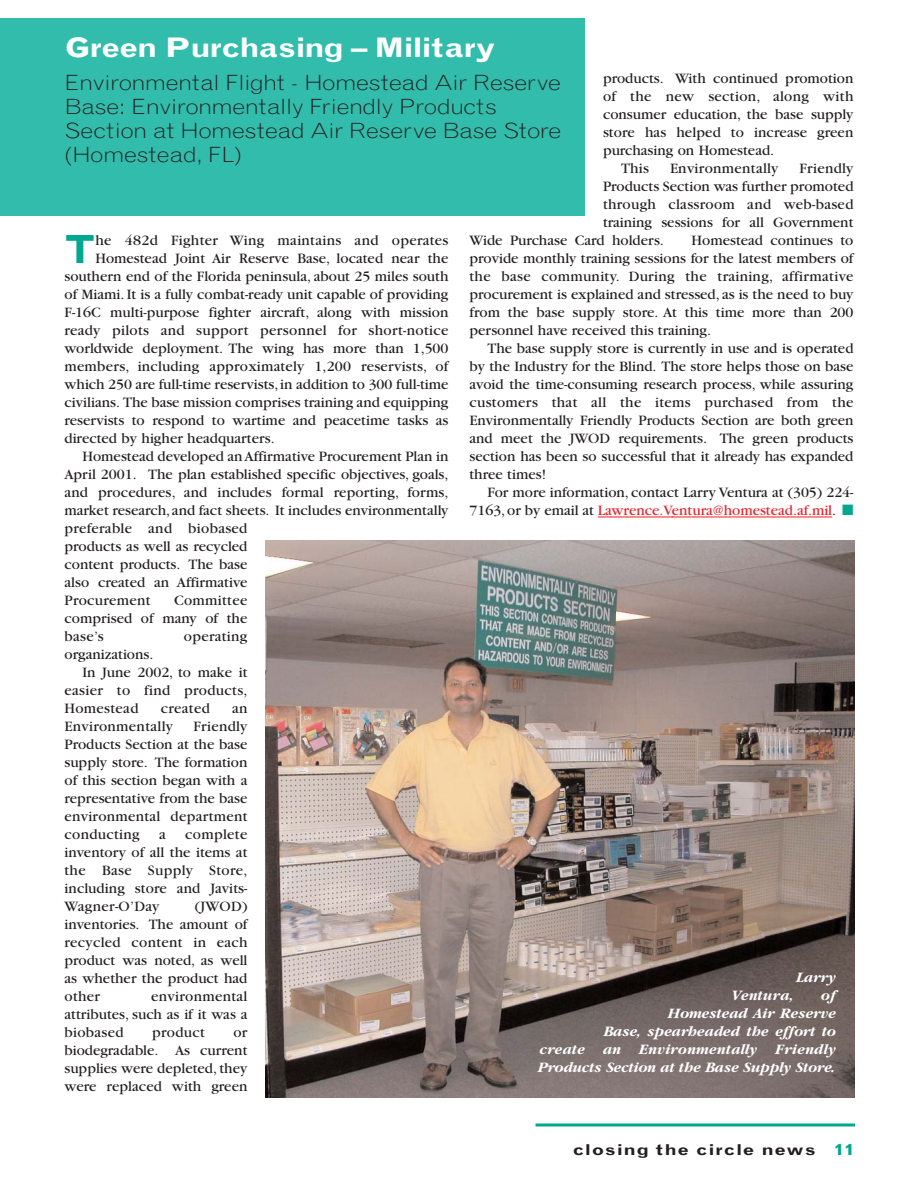
<style>
.page{position:relative;width:918px;height:1188px;background:#fff}
.page>*{position:absolute;margin:0;border:0;box-sizing:border-box;transform-origin:0 0}
.t1{font:700 38.85px "Grotesque";color:#00a890}
.t2{font:700 27px "Grotesque";letter-spacing:-.025em;color:#fff;scale:1.2 1}
.t3{font:300 21px/24px "Grotesque";letter-spacing:-.025em;color:#231f20;scale:1.2 1}
.t4{font:15px/18px "Garamond";color:#231f20;text-align:justify}
.t5{font:15px "Garamond";letter-spacing:.02em;color:#231f20}
.t6{font:italic 700 15px/18px "Garamond";letter-spacing:-.01em;color:#fff;text-align:right}
.t7{font:700 15px "Grotesque";letter-spacing:.035em;color:#231f20;scale:1.3 1}
.t8{font:italic 700 15px "Garamond";letter-spacing:.01em;color:#fff}
.t9{font:700 15px "Grotesque";color:#00a890;scale:1.3 1}
.s1{color:#ed1e25}
.s2{color:#00a890}
</style>
<div class="page">
<svg style="left:598px;top:517px;width:31px;height:1px"></svg>
<hr style="left:629px;top:517px;width:44px;height:1px;background:#ed1e25">
<hr style="left:672px;top:517px;width:34px;height:1px;background:#ed1e25">
<hr style="left:706px;top:517px;width:102px;height:1px;background:#ed1e25">
<svg style="left:808px;top:517px;width:24px;height:1px"></svg>
<div style="left:0;top:18px;width:585px;height:198px;background:#32bcab"></div>
<hr style="left:536px;top:1124px;width:319px;height:2px;background:#00a890">
<img style="left:266px;top:540px;width:589px;height:558px">
<h2 class="t2" style="left:64px;top:37px;width:361px">Green Purchasing – Military</h2>
<h3 class="t3" style="left:64px;top:72px;width:416px">Environmental Flight - Homestead Air Reserve Base: Environmentally Friendly Products Section at Homestead Air Reserve Base Store (Homestead, FL)</h3>
<p class="t4" style="left:603px;top:71px;width:252px">products. With continued promotion</p>
<p class="t5" style="left:603px;top:91px;width:252px">of the new section, along with</p>
<p class="t4" style="left:603px;top:107px;width:252px">consumer education, the base supply</p>
<p class="t4" style="left:603px;top:125px;width:252px">store has helped to increase green</p>
<p class="t4" style="left:603px;top:143px;width:173px">purchasing on Homestead.</p>
<p class="t4" style="left:621px;top:161px;width:30px">This</p>
<p class="t5" style="left:670px;top:163px;width:110px">Environmentally</p>
<p class="t5" style="left:799px;top:163px;width:56px">Friendly</p>
<p class="t4" style="left:603px;top:179px;width:252px">Products Section was further promoted</p>
<p class="t5" style="left:603px;top:199px;width:252px">through classroom and web-based</p>
<p class="t4" style="left:603px;top:215px;width:252px">training sessions for all Government</p>
<p class="t4" style="left:470px;top:233px;width:196px">Wide Purchase Card holders.</p>
<h1 class="t1" style="left:64px;top:235px;width:33px">T</h1>
<p class="t5" style="left:95px;top:235px;width:355px">he 482d Fighter Wing maintains and operates</p>
<p class="t4" style="left:470px;top:233px;width:386px;text-indent:222px">Homestead continues to provide monthly training sessions for the latest members of the base community. During the training, affirmative procurement is explained and stressed, as is the need to buy from the base supply store. At this time more than 200 personnel have received this training.</p>
<p class="t4" style="left:470px;top:341px;width:386px;text-indent:18px">The base supply store is currently in use and is operated by the Industry for the Blind. The store helps those on base avoid the time-consuming research process, while assuring customers that all the items purchased from the Environmentally Friendly Products Section are both green and meet the JWOD requirements. The green products section has been so successful that it already has expanded three times!</p>
<p class="t4" style="left:470px;top:485px;width:386px;text-align:right">For more information, contact Larry Ventura at (305) 224-<br>7163, or by email at <span class="s1">Lawrence.Ventura@homestead.af.mil</span>. <span class="s2">■</span></p>
<p class="t4" style="left:95px;top:251px;width:355px">Homestead Joint Air Reserve Base, located near the</p>
<p class="t4" style="left:64px;top:269px;width:386px">southern end of the Florida peninsula, about 25 miles south</p>
<p class="t4" style="left:64px;top:287px;width:386px">of Miami. It is a fully combat-ready unit capable of providing</p>
<p class="t4" style="left:64px;top:305px;width:386px">F-16C multi-purpose fighter aircraft, along with mission</p>
<p class="t5" style="left:64px;top:325px;width:386px">ready pilots and support personnel for short-notice</p>
<p class="t4" style="left:64px;top:341px;width:386px">worldwide deployment. The wing has more than 1,500</p>
<p class="t4" style="left:64px;top:359px;width:386px">members, including approximately 1,200 reservists, of</p>
<p class="t4" style="left:64px;top:377px;width:386px">which 250 are full-time reservists,in addition to 300 full-time</p>
<p class="t4" style="left:64px;top:395px;width:386px">civilians. The base mission comprises training and equipping</p>
<p class="t4" style="left:64px;top:413px;width:386px">reservists to respond to wartime and peacetime tasks as</p>
<p class="t4" style="left:64px;top:431px;width:212px">directed by higher headquarters.</p>
<p class="t4" style="left:82px;top:449px;width:368px">Homestead developed an Affirmative Procurement Plan in</p>
<p class="t4" style="left:64px;top:467px;width:386px">April 2001. The plan established specific objectives, goals,</p>
<p class="t4" style="left:64px;top:485px;width:386px">and procedures, and includes formal reporting, forms,</p>
<p class="t4" style="left:64px;top:503px;width:386px">market research,and fact sheets. It includes environmentally</p>
<p class="t5" style="left:64px;top:523px;width:185px">preferable and biobased</p>
<p class="t4" style="left:64px;top:539px;width:185px">products as well as recycled</p>
<p class="t4" style="left:64px;top:557px;width:185px">content products. The base</p>
<p class="t4" style="left:64px;top:575px;width:185px">also created an Affirmative</p>
<p class="t5" style="left:64px;top:595px;width:88px">Procurement</p>
<p class="t4" style="left:64px;top:593px;width:185px;text-indent:110px">Committee comprised of many of the base’s</p>
<p class="t5" style="left:184px;top:631px;width:65px">operating</p>
<p class="t4" style="left:64px;top:647px;width:90px">organizations.</p>
<p class="t4" style="left:82px;top:665px;width:166px">In June 2002, to make it</p>
<p class="t5" style="left:64px;top:685px;width:185px">easier to find products,</p>
<p class="t5" style="left:64px;top:703px;width:76px">Homestead</p>
<p class="t5" style="left:161px;top:703px;width:51px">created</p>
<p class="t4" style="left:232px;top:701px;width:17px">an</p>
<p class="t5" style="left:64px;top:721px;width:110px">Environmentally</p>
<p class="t4" style="left:64px;top:719px;width:185px;text-indent:129px">Friendly Products Section at the base supply store. The formation of this section began with a representative from the base environmental department conducting</p>
<p class="t4" style="left:64px;top:827px;width:185px;text-indent:121px">complete inventory of all the items at the Base Supply Store, including store and Javits-Wagner-O’Day</p>
<p class="t4" style="left:159px;top:827px;width:8px">a</p>
<p class="t4" style="left:64px;top:899px;width:185px;text-indent:130px">(JWOD) inventories. The amount of recycled content in each product was noted, as well as whether the product had other</p>
<p class="t4" style="left:64px;top:989px;width:185px;text-indent:87px">environmental attributes, such as if it was a biobased</p>
<p class="t5" style="left:152px;top:1027px;width:54px">product</p>
<p class="t4" style="left:64px;top:1025px;width:185px;text-indent:169px">or biodegradable. As current supplies were depleted, they were replaced with green</p>
<p class="t6" style="left:795px;top:969px;width:42px">Larry</p>
<p class="t6" style="left:537px;top:987px;width:300px">of<br>Homestead Air Reserve<br>Base, spearheaded the effort to<br>create an Environmentally Friendly<br>Products Section at the Base Supply Store.</p>
<p class="t8" style="left:731px;top:990px;width:63px">Ventura,</p>
<p class="t7" style="left:573px;top:1144px;width:188px">closing the circle news</p>
<p class="t9" style="left:834px;top:1144px;width:17px">11</p>
</div>
